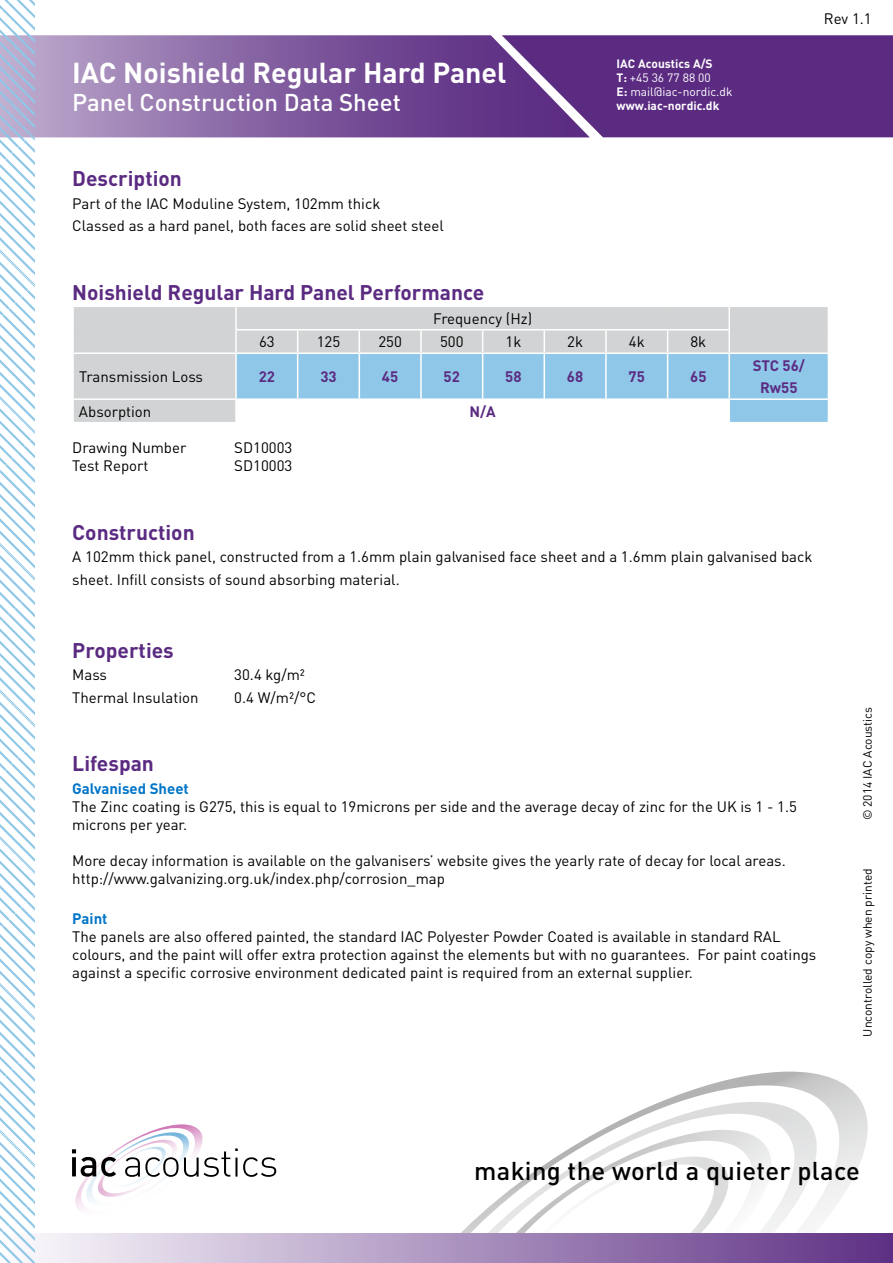
<style>
.page{position:relative;width:893px;height:1263px;background:#fff}
.page>*{position:absolute;margin:0;border:0;box-sizing:border-box;transform-origin:0 0}
.t1{font:700 28.5px "DIN Pro";color:#fff}
.t2{font:500 25.5px "DIN Pro";letter-spacing:.015em;color:#000}
.t3{font:500 24px "DIN Pro";color:#fff}
.t4{font:700 21px "DIN Pro";color:#5b2b82}
.t5{font:15px/18px "DIN Pro";color:#000}
.t6{font:700 15px/22.5px "DIN Pro";color:#5b2b82;text-align:center}
.t7{font:700 15px "DIN Pro";color:#0075c9}
.t8{font:700 12px/14.2px "DIN Pro";color:#fff}
.t9{font:12px "DIN Pro";color:#000}
.s1{font-weight:400}
</style>
<div class="page">
<svg style="left:34px;top:35px;width:468px;height:102px;background:#8765a3"></svg>
<svg style="left:660px;top:1071px;width:208px;height:133px"></svg>
<svg style="left:602px;top:1102px;width:235px;height:118px"></svg>
<svg style="left:461px;top:1130px;width:326px;height:103px"></svg>
<div style="left:0;top:1233px;width:893px;height:30px;background:linear-gradient(to right,#fdfcfd,#5e3084)"></div>
<svg style="left:0;top:0;width:34px;height:1263px"></svg>
<img style="left:23px;top:1121px;width:254px;height:88px">
<svg style="left:69px;top:1122px;width:207px;height:89px"></svg>
<div style="left:502px;top:35px;width:391px;height:102px;background:#5b2b82"></div>
<div style="left:74px;top:307px;width:161px;height:115px;background:#d1d3d4"></div>
<hr style="left:72px;top:352px;width:164px;height:2px;background:#fff">
<hr style="left:72px;top:398px;width:164px;height:2px;background:#fff">
<svg style="left:236px;top:307px;width:593px;height:115px"></svg>
<h1 class="t1" style="left:72px;top:53px;width:436px">IAC Noishield Regular Hard Panel</h1>
<h3 class="t3" style="left:72px;top:86px;width:330px">Panel Construction Data Sheet</h3>
<p class="t8" style="left:617px;top:56px;width:117px">IAC Acoustics A/S<br>T: <span class="s1">+45 36 77 88 00<br></span>E: <span class="s1">mail@iac-nordic.dk </span>www.iac-nordic.dk</p>
<p class="t5" style="left:824px;top:9px;width:49px">Rev 1.1</p>
<h3 class="t4" style="left:72px;top:164px;width:111px">Description</h3>
<p class="t5" style="left:72px;top:191px;width:373px;line-height:22.5px">Part of the IAC Moduline System, 102mm thick<br>Classed as a hard panel, both faces are solid sheet steel</p>
<h3 class="t4" style="left:72px;top:278px;width:414px">Noishield Regular Hard Panel Performance</h3>
<p class="t5" style="left:433px;top:309px;width:101px">Frequency (Hz)</p>
<p class="t5" style="left:259px;top:332px;width:17px">63</p>
<p class="t5" style="left:317px;top:332px;width:25px">125</p>
<p class="t5" style="left:378px;top:332px;width:25px">250</p>
<p class="t5" style="left:440px;top:332px;width:25px">500</p>
<p class="t5" style="left:505px;top:332px;width:17px">1k</p>
<p class="t5" style="left:567px;top:332px;width:17px">2k</p>
<p class="t5" style="left:629px;top:332px;width:17px">4k</p>
<p class="t5" style="left:690px;top:332px;width:17px">8k</p>
<p class="t5" style="left:79px;top:367px;width:126px">Transmission Loss</p>
<p class="t6" style="left:259px;top:365px;width:18px">22</p>
<p class="t6" style="left:320px;top:365px;width:18px">33</p>
<p class="t6" style="left:382px;top:365px;width:18px">45</p>
<p class="t6" style="left:444px;top:365px;width:18px">52</p>
<p class="t6" style="left:505px;top:365px;width:18px">58</p>
<p class="t6" style="left:567px;top:365px;width:18px">68</p>
<p class="t6" style="left:629px;top:365px;width:18px">75</p>
<p class="t6" style="left:690px;top:365px;width:18px">65</p>
<p class="t5" style="left:79px;top:402px;width:74px">Absorption</p>
<p class="t6" style="left:469px;top:399px;width:28px">N/A</p>
<p class="t5" style="left:72px;top:438px;width:116px">Drawing Number</p>
<p class="t5" style="left:234px;top:438px;width:60px">SD10003</p>
<p class="t5" style="left:72px;top:456px;width:78px">Test Report</p>
<p class="t5" style="left:234px;top:456px;width:60px">SD10003</p>
<p class="t6" style="left:753px;top:353px;width:54px">STC 56/<br>Rw55</p>
<h3 class="t4" style="left:72px;top:518px;width:124px">Construction</h3>
<p class="t5" style="left:72px;top:545px;width:742px;line-height:22.5px">A 102mm thick panel, constructed from a 1.6mm plain galvanised face sheet and a 1.6mm plain galvanised back sheet. Infill consists of sound absorbing material.</p>
<h3 class="t4" style="left:72px;top:636px;width:103px">Properties</h3>
<p class="t5" style="left:72px;top:665px;width:36px">Mass</p>
<p class="t5" style="left:234px;top:665px;width:72px">30.4 kg/m²</p>
<p class="t5" style="left:72px;top:688px;width:128px">Thermal Insulation</p>
<p class="t5" style="left:234px;top:688px;width:83px">0.4 W/m²/°C</p>
<h3 class="t4" style="left:72px;top:749px;width:83px">Lifespan</h3>
<p class="t7" style="left:72px;top:778px;width:118px">Galvanised Sheet</p>
<p class="t5" style="left:72px;top:797px;width:726px">The Zinc coating is G275, this is equal to 19microns per side and the average decay of zinc for the UK is 1 - 1.5 microns per year.</p>
<p class="t5" style="left:72px;top:851px;width:715px">More decay information is available on the galvanisers’ website gives the yearly rate of decay for local areas. http://www.galvanizing.org.uk/index.php/corrosion_map</p>
<p class="t7" style="left:72px;top:908px;width:37px">Paint</p>
<p class="t5" style="left:72px;top:927px;width:745px">The panels are also offered painted, the standard IAC Polyester Powder Coated is available in standard RAL colours, and the paint will offer extra protection against the elements but with no guarantees. For paint coatings against a specific corrosive environment dedicated paint is required from an external supplier.</p>
<p class="t9" style="left:859px;top:820px;width:115px;rotate:-90deg">© 2014 IAC Acoustics</p>
<p class="t9" style="left:859px;top:1036px;width:170px;rotate:-90deg">Uncontrolled copy when printed</p>
<h2 class="t2" style="left:474px;top:1153px;width:387px">making the world a quieter place</h2>
</div>
